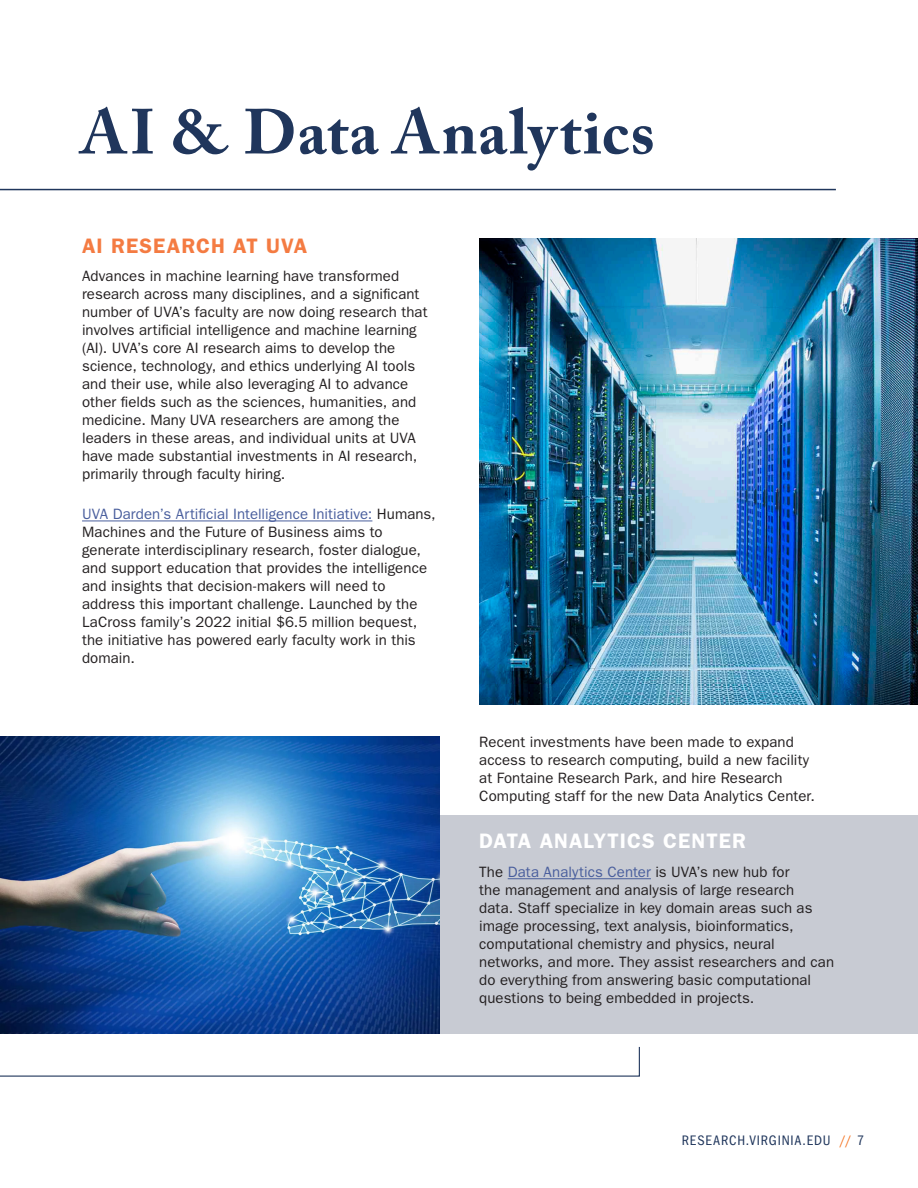
<style>
.page{position:relative;width:918px;height:1188px;background:#fff}
.page>*{position:absolute;margin:0;border:0;box-sizing:border-box;transform-origin:0 0}
.t1{font:700 63px "Adobe Caslon Pro";letter-spacing:.015em;color:#20365c}
.t2{font:600 21px "ITC Franklin Gothic Std";letter-spacing:.045em;color:#fff}
.t3{font:600 21px "ITC Franklin Gothic Std";letter-spacing:.05em;color:#f47b42}
.t4{font:15px/18px "ITC Franklin Gothic Std";letter-spacing:.005em;color:#231f20}
.t5{font:condensed 14.25px "ITC Franklin Gothic Std";letter-spacing:.055em;color:#20365c}
.s1{color:#495e9d}
.s2{color:#f47321}
</style>
<div class="page">
<div style="left:403px;top:816px;width:515px;height:218px;background:#c8cbd3"></div>
<hr style="left:0;top:189px;width:836px;height:1px;background:#20365c">
<hr style="left:508px;top:878px;width:143px;height:1px;background:#495e9d">
<hr style="left:82px;top:521px;width:290px;height:1px;background:#495e9d">
<img style="left:0;top:737px;width:440px;height:239px">
<img style="left:479px;top:238px;width:439px;height:467px">
<svg style="left:0;top:976px;width:640px;height:101px"></svg>
<p class="t1" style="left:81px;top:95px;width:575px">AI &amp; Data Analytics</p>
<p class="t3" style="left:82px;top:233px;width:227px">AI RESEARCH AT UVA</p>
<p class="t4" style="left:82px;top:267px;width:347px">Advances in machine learning have transformed research across many disciplines, and a significant number of UVA’s faculty are now doing research that involves artificial intelligence and machine learning (AI). UVA’s core AI research aims to develop the science, technology, and ethics underlying AI tools and their use, while also leveraging AI to advance other fields such as the sciences, humanities, and medicine. Many UVA researchers are among the leaders in these areas, and individual units at UVA have made substantial investments in AI research, primarily through faculty hiring.</p>
<p class="t4" style="left:82px;top:505px;width:355px"><span class="s1">UVA Darden’s Artificial Intelligence Initiative:</span> Humans, Machines and the Future of Business aims to generate interdisciplinary research, foster dialogue, and support education that provides the intelligence and insights that decision-makers will need to address this important challenge. Launched by the LaCross family’s 2022 initial $6.5 million bequest, the initiative has powered early faculty work in this domain.</p>
<p class="t4" style="left:479px;top:733px;width:337px">Recent investments have been made to expand access to research computing, build a new facility at Fontaine Research Park, and hire Research Computing staff for the new Data Analytics Center.</p>
<p class="t2" style="left:479px;top:828px;width:268px">DATA ANALYTICS CENTER</p>
<p class="t4" style="left:479px;top:863px;width:356px">The <span class="s1">Data Analytics Center</span> is UVA’s new hub for<br>the management and analysis of large research<br>data. Staff specialize in key domain areas such as image processing, text analysis, bioinformatics, computational chemistry and physics, neural networks, and more. They assist researchers and can do everything from answering basic computational questions to being embedded in projects.</p>
<p class="t5" style="left:682px;top:1132px;width:184px">RESEARCH.VIRGINIA.EDU <span class="s2">//</span> 7</p>
</div>
